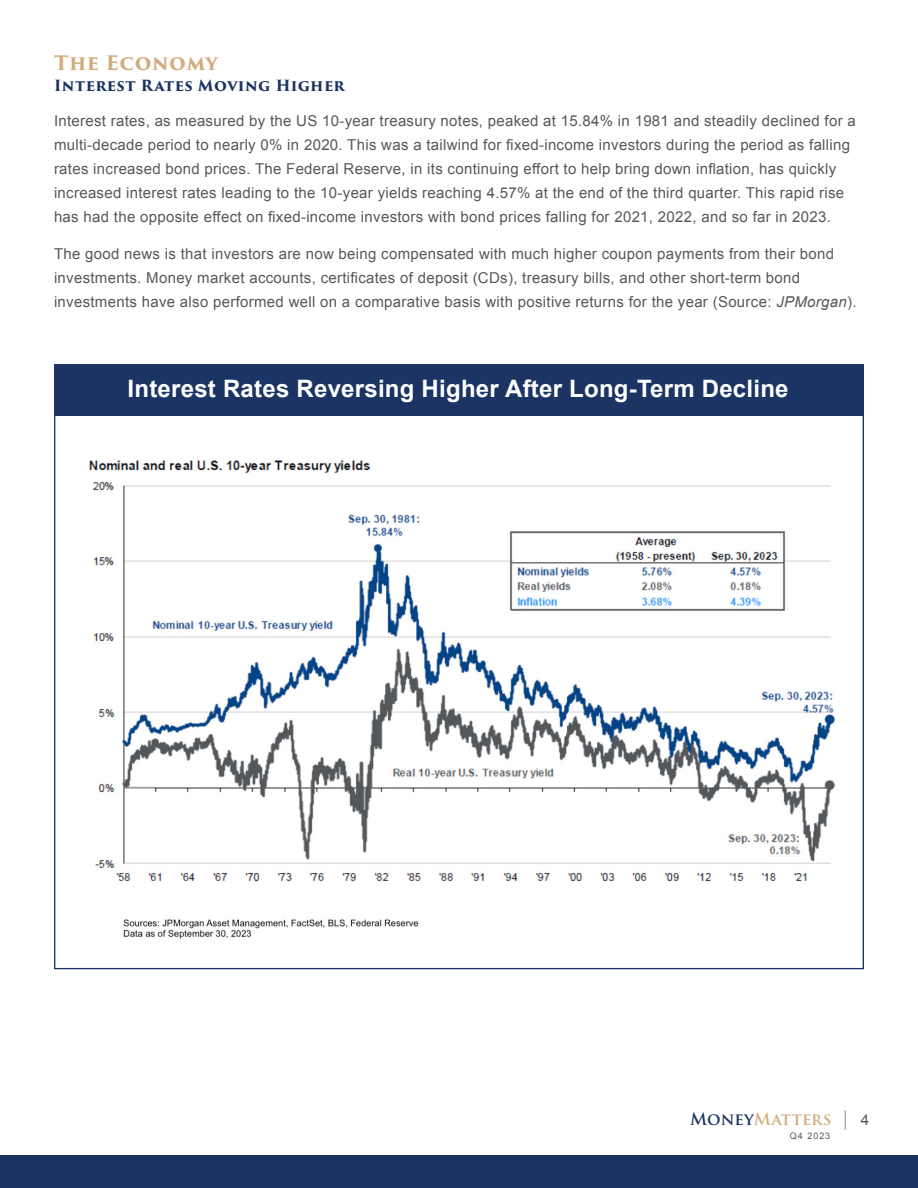
<style>
.page{position:relative;width:918px;height:1188px;background:#fff}
.page>*{position:absolute;margin:0;border:0;box-sizing:border-box;transform-origin:0 0}
.t1{font:700 24px "Arial";letter-spacing:.01em;color:#fff}
.t2{font:700 19.5px "Trajan Pro 3";letter-spacing:.03em;color:#d1ad7d}
.t3{font:600 16.5px "Trajan Pro 3";letter-spacing:.005em;color:#d1ad7d}
.t4{font:15px/24px "Arial";letter-spacing:.02em;color:#57585a}
.t5{font:700 15px "Trajan Pro 3";letter-spacing:.025em;color:#1b3463}
.t6{font:9px "Arial";letter-spacing:.11em;color:#57585a}
.s1{font-style:italic}
.s2{color:#1b3463}
.s3{font-weight:300;font-size:19.5px;color:#57585a}
.s4{font-family:"Arial";font-weight:400;font-size:15px;color:#57585a}
</style>
<div class="page">
<div style="left:0;top:1156px;width:918px;height:32px;background:#1b3463"></div>
<div style="left:54px;top:364px;width:810px;height:52px;background:#1b3463"></div>
<img style="left:88px;top:460px;width:747px;height:479px">
<p class="t2" style="left:54px;top:49px;width:166px">The Economy</p>
<p class="t5" style="left:54px;top:75px;width:292px">Interest Rates Moving Higher</p>
<p class="t4" style="left:54px;top:109px;width:803px">Interest rates, as measured by the US 10-year treasury notes, peaked at 15.84% in 1981 and steadily declined for a multi-decade period to nearly 0% in 2020. This was a tailwind for fixed-income investors during the period as falling rates increased bond prices. The Federal Reserve, in its continuing effort to help bring down inflation, has quickly increased interest rates leading to the 10-year yields reaching 4.57% at the end of the third quarter. This rapid rise has had the opposite effect on fixed-income investors with bond prices falling for 2021, 2022, and so far in 2023.</p>
<p class="t4" style="left:54px;top:242px;width:804px">The good news is that investors are now being compensated with much higher coupon payments from their bond investments. Money market accounts, certificates of deposit (CDs), treasury bills, and other short-term bond investments have also performed well on a comparative basis with positive returns for the year (Source: <span class="s1">JPMorgan</span>).</p>
<p class="t1" style="left:128px;top:373px;width:663px">Interest Rates Reversing Higher After Long-Term Decline</p>
<p class="t3" style="left:690px;top:1107px;width:181px"><span class="s2">Money</span>Matters <span class="s3">|</span> <span class="s4">4</span></p>
<p class="t6" style="left:790px;top:1130px;width:42px">Q4 2023</p>
</div>
